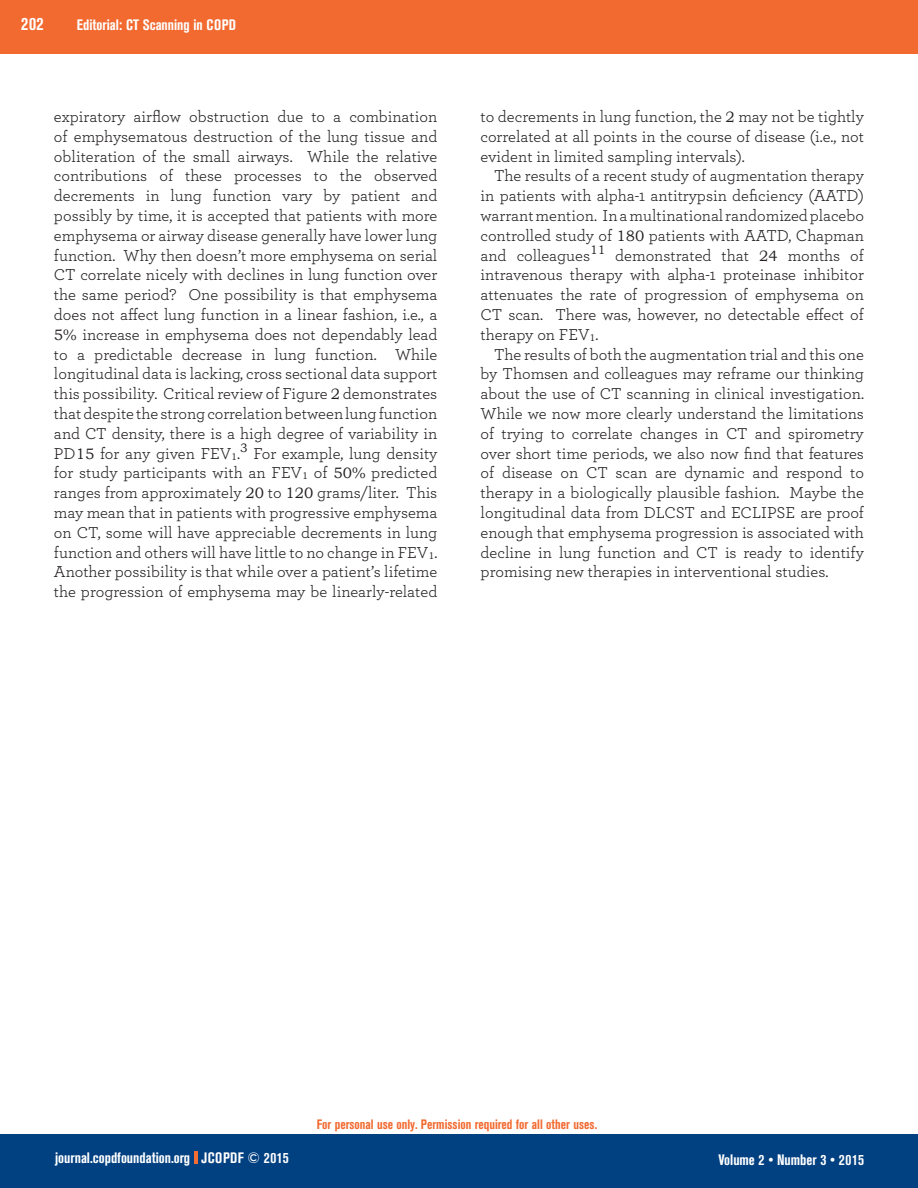
<style>
.page{position:relative;width:918px;height:1188px;background:#fff}
.page>*{position:absolute;margin:0;border:0;box-sizing:border-box;transform-origin:0 0}
.t1{font:700 condensed 18px "Akzidenz Grotesk BE";color:#fff}
.t2{font:16.5px/19.8px "Breathe";color:#231f20;text-align:justify}
.t3{font:700 condensed 15px "Akzidenz Grotesk BE";color:#fff}
.t4{font:700 condensed 13.5px "Akzidenz Grotesk BE";color:#f26a30}
.s1{font-family:"Bookman Old Style";font-size:15px}
.s2{font-family:"Bookman Old Style";font-size:9.6px}
</style>
<div class="page">
<div style="left:0;top:1134px;width:918px;height:54px;background:#014081"></div>
<div style="left:0;top:0;width:918px;height:54px;background:#f26a30"></div>
<svg style="left:194px;top:1152px;width:3px;height:12px"></svg>
<p class="t1" style="left:21px;top:13px;width:24px">202</p>
<p class="t3" style="left:77px;top:16px;width:161px">Editorial: CT Scanning in COPD</p>
<p class="t2" style="left:54px;top:106px;width:385px">expiratory airflow obstruction due to a combination of emphysematous destruction of the lung tissue and obliteration of the small airways. While the relative contributions of these processes to the observed decrements in lung function vary by patient and possibly by time, it is accepted that patients with more emphysema or airway disease generally have lower lung function. Why then doesn’t more emphysema on serial CT correlate nicely with declines in lung function over the same period? One possibility is that emphysema does not affect lung function in a linear fashion, i.e., a <span class="s1">5%</span> increase in emphysema does not dependably lead to a predictable decrease in lung function. While longitudinal data is lacking, cross sectional data support this possibility. Critical review of Figure <span class="s1">2</span> demonstrates that despite the strong correlation between lung function and CT density, there is a high degree of variability in PD<span class="s1">15</span> for any given FEV<span class="s2">1</span>.<sup>3</sup> For example, lung density for study participants with an FEV<span class="s2">1</span> of <span class="s1">50%</span> predicted ranges from approximately <span class="s1">20</span> to <span class="s1">120</span> grams/liter. This may mean that in patients with progressive emphysema on CT, some will have appreciable decrements in lung function and others will have little to no change in FEV<span class="s2">1</span>.<br>Another possibility is that while over a patient’s lifetime the progression of emphysema may be linearly-related</p>
<p class="t2" style="left:481px;top:106px;width:385px">to decrements in lung function, the <span class="s1">2</span> may not be tightly correlated at all points in the course of disease (i.e., not evident in limited sampling intervals).</p>
<p class="t2" style="left:481px;top:165px;width:385px;text-indent:14px">The results of a recent study of augmentation therapy in patients with alpha-1 antitrypsin deficiency (AATD) warrant mention. In a multinational randomized placebo controlled study of <span class="s1">180</span> patients with AATD, Chapman and colleagues<sup>11</sup> demonstrated that <span class="s1">24</span> months of intravenous therapy with alpha-1 proteinase inhibitor attenuates the rate of progression of emphysema on CT scan. There was, however, no detectable effect of therapy on FEV<span class="s2">1</span>.</p>
<p class="t2" style="left:481px;top:343px;width:385px;text-indent:14px">The results of both the augmentation trial and this one by Thomsen and colleagues may reframe our thinking about the use of CT scanning in clinical investigation.<br>While we now more clearly understand the limitations of trying to correlate changes in CT and spirometry over short time periods, we also now find that features of disease on CT scan are dynamic and respond to therapy in a biologically plausible fashion. Maybe the longitudinal data from DLCST and ECLIPSE are proof enough that emphysema progression is associated with decline in lung function and CT is ready to identify promising new therapies in interventional studies.</p>
<p class="t4" style="left:317px;top:1117px;width:282px">For personal use only. Permission required for all other uses.</p>
<p class="t3" style="left:55px;top:1149px;width:235px">journal.copdfoundation.org JCOPDF © 2015</p>
<p class="t3" style="left:719px;top:1151px;width:147px">Volume 2 • Number 3 • 2015</p>
</div>
